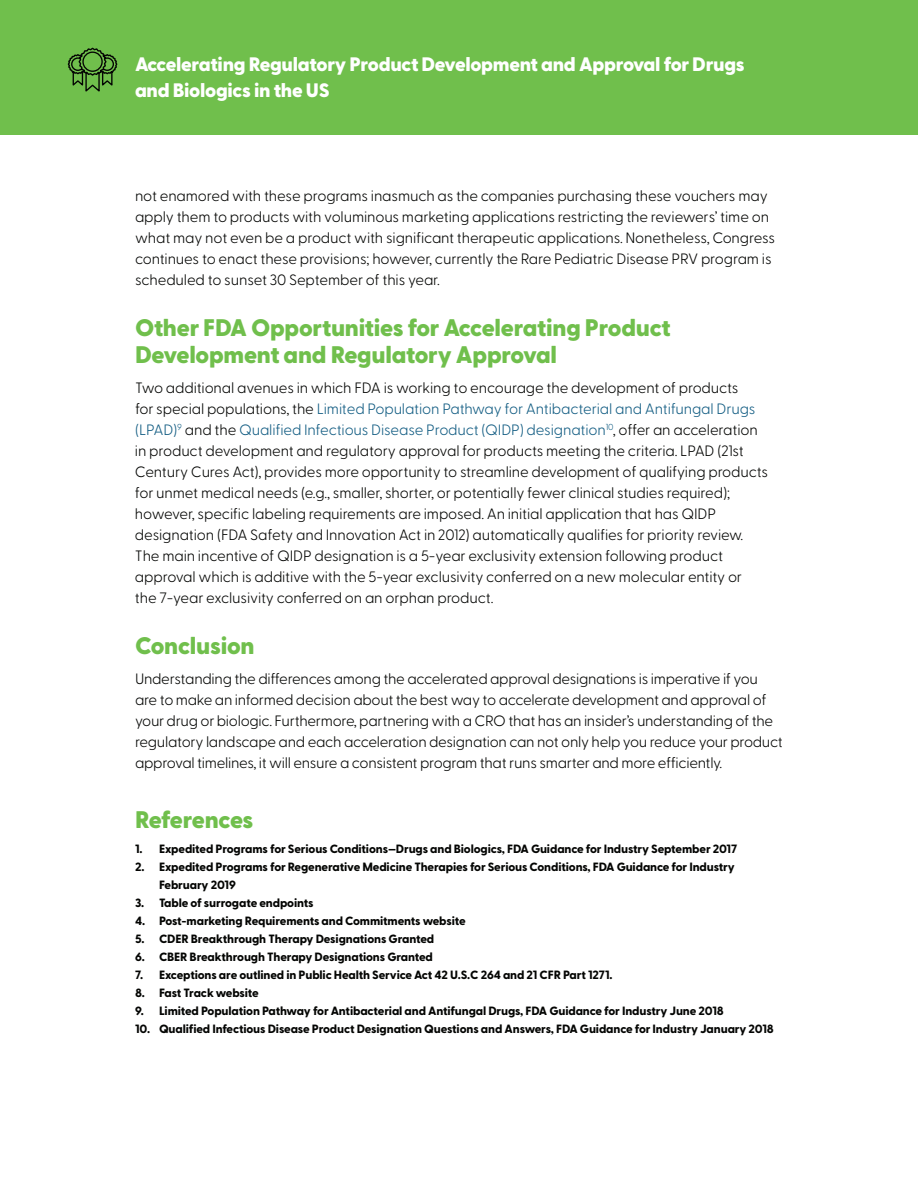
<style>
.page{position:relative;width:918px;height:1188px;background:#fff}
.page>*{position:absolute;margin:0;border:0;box-sizing:border-box;transform-origin:0 0}
.t1{font:800 24px/27px "Greycliff CF";letter-spacing:-.01em;color:#70bf4c}
.t2{font:800 19.5px/25.5px "Greycliff CF";letter-spacing:-.015em;color:#fff}
.t3{font:300 15px/21px "Greycliff CF";letter-spacing:-.01em;color:#040503}
.t4{font:800 12px/18px "Greycliff CF";letter-spacing:-.01em;color:#040503}
.s1{color:#135d83}
</style>
<div class="page">
<div style="left:0;top:0;width:918px;height:135px;background:#70bf4c"></div>
<svg style="left:67px;top:47px;width:51px;height:45px"></svg>
<h2 class="t2" style="left:135px;top:52px;width:611px">Accelerating Regulatory Product Development and Approval for Drugs and Biologics in the US</h2>
<p class="t3" style="left:135px;top:185px;width:642px">not enamored with these programs inasmuch as the companies purchasing these vouchers may apply them to products with voluminous marketing applications restricting the reviewers’ time on what may not even be a product with significant therapeutic applications. Nonetheless, Congress continues to enact these provisions; however, currently the Rare Pediatric Disease PRV program is scheduled to sunset 30 September of this year.</p>
<h1 class="t1" style="left:135px;top:315px;width:537px">Other FDA Opportunities for Accelerating Product<br>Development and Regulatory Approval</h1>
<p class="t3" style="left:135px;top:377px;width:635px">Two additional avenues in which FDA is working to encourage the development of products<br>for special populations, the <span class="s1">Limited Population Pathway for Antibacterial and Antifungal Drugs (LPAD)</span><sup>9</sup> and the <span class="s1">Qualified Infectious Disease Product (QIDP) designation</span><sup>10</sup>, offer an acceleration in product development and regulatory approval for products meeting the criteria. LPAD (21st Century Cures Act), provides more opportunity to streamline development of qualifying products for unmet medical needs (e.g., smaller, shorter, or potentially fewer clinical studies required); however, specific labeling requirements are imposed. An initial application that has QIDP designation (FDA Safety and Innovation Act in 2012) automatically qualifies for priority review.<br>The main incentive of QIDP designation is a 5-year exclusivity extension following product approval which is additive with the 5-year exclusivity conferred on a new molecular entity or<br>the 7-year exclusivity conferred on an orphan product.</p>
<h1 class="t1" style="left:135px;top:633px;width:121px">Conclusion</h1>
<p class="t3" style="left:135px;top:668px;width:649px">Understanding the differences among the accelerated approval designations is imperative if you are to make an informed decision about the best way to accelerate development and approval of your drug or biologic. Furthermore, partnering with a CRO that has an insider’s understanding of the regulatory landscape and each acceleration designation can not only help you reduce your product approval timelines, it will ensure a consistent program that runs smarter and more efficiently.</p>
<h1 class="t1" style="left:135px;top:806px;width:120px">References</h1>
<p class="t4" style="left:135px;top:840px;width:604px">1. Expedited Programs for Serious Conditions—Drugs and Biologics, FDA Guidance for Industry September 2017</p>
<p class="t4" style="left:159px;top:858px;width:577px;text-indent:-24px">2. Expedited Programs for Regenerative Medicine Therapies for Serious Conditions, FDA Guidance for Industry<br>February 2019</p>
<p class="t4" style="left:135px;top:894px;width:180px">3. Table of surrogate endpoints</p>
<p class="t4" style="left:135px;top:912px;width:332px">4. Post-marketing Requirements and Commitments website</p>
<p class="t4" style="left:135px;top:930px;width:301px">5. CDER Breakthrough Therapy Designations Granted</p>
<p class="t4" style="left:135px;top:948px;width:299px">6. CBER Breakthrough Therapy Designations Granted</p>
<p class="t4" style="left:135px;top:966px;width:479px">7. Exceptions are outlined in Public Health Service Act 42 U.S.C 264 and 21 CFR Part 1271.</p>
<p class="t4" style="left:135px;top:984px;width:125px">8. Fast Track website</p>
<p class="t4" style="left:135px;top:1002px;width:590px">9. Limited Population Pathway for Antibacterial and Antifungal Drugs, FDA Guidance for Industry June 2018</p>
<p class="t4" style="left:135px;top:1020px;width:640px">10. Qualified Infectious Disease Product Designation Questions and Answers, FDA Guidance for Industry January 2018</p>
</div>
